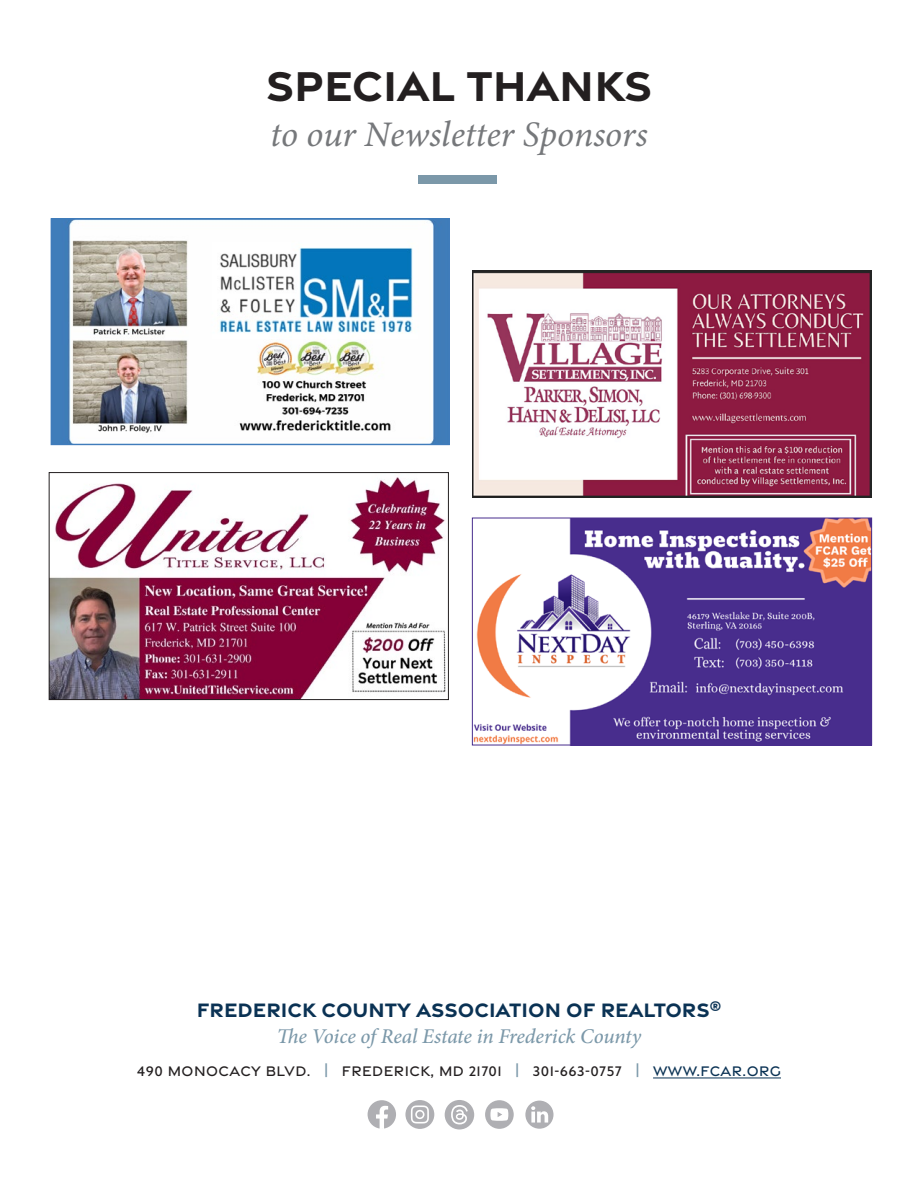
<style>
.page{position:relative;width:918px;height:1188px;background:#fff}
.page>*{position:absolute;margin:0;border:0;box-sizing:border-box;transform-origin:0 0}
.t1{font:700 45px "Gravesend Sans";color:#231f20}
.t2{font:italic 36px "Minion Variable Concept";color:#76787b}
.t3{font:700 21px "Gravesend Sans";color:#0a3254}
.t4{font:italic 500 21px "Minion Pro";letter-spacing:-.01em;color:#7b98a9}
.t5{font:500 15px "Gravesend Sans";letter-spacing:.03em;color:#231f20}
.s1{color:#7b98a9}
.s2{color:#0a3254}
</style>
<div class="page">
<hr style="left:653px;top:1078px;width:128px;height:1px;background:#0a3254">
<img style="left:472px;top:270px;width:400px;height:227px">
<img style="left:474px;top:520px;width:396px;height:223px">
<div style="left:472px;top:518px;width:400px;height:227px;border:1px solid #482d8d"></div>
<img style="left:51px;top:477px;width:395px;height:221px">
<div style="left:49px;top:473px;width:400px;height:227px;border:1px solid #231f20"></div>
<img style="left:53px;top:220px;width:395px;height:223px">
<div style="left:51px;top:218px;width:399px;height:227px;border:1px solid #407cbb"></div>
<div style="left:418px;top:176px;width:79px;height:8px;background:#7b98a9"></div>
<svg style="left:485px;top:1100px;width:29px;height:29px"></svg>
<svg style="left:525px;top:1101px;width:29px;height:28px"></svg>
<svg style="left:368px;top:1100px;width:28px;height:29px"></svg>
<svg style="left:405px;top:1100px;width:29px;height:29px"></svg>
<svg style="left:445px;top:1100px;width:29px;height:30px"></svg>
<h1 class="t1" style="left:266px;top:56px;width:388px">SPECIAL THANKS</h1>
<h2 class="t2" style="left:270px;top:109px;width:379px">to our Newsletter Sponsors</h2>
<h3 class="t3" style="left:197px;top:997px;width:526px">FREDERICK COUNTY ASSOCIATION OF REALTORS<sup>®</sup></h3>
<h3 class="t4" style="left:277px;top:1022px;width:366px">The Voice of Real Estate in Frederick County</h3>
<p class="t5" style="left:137px;top:1062px;width:646px">490 MONOCACY BLVD. <span class="s1">|</span> FREDERICK, MD 21701 <span class="s1">|</span> 301-663-0757 <span class="s1">|</span> <span class="s2">WWW.FCAR.ORG</span></p>
</div>
